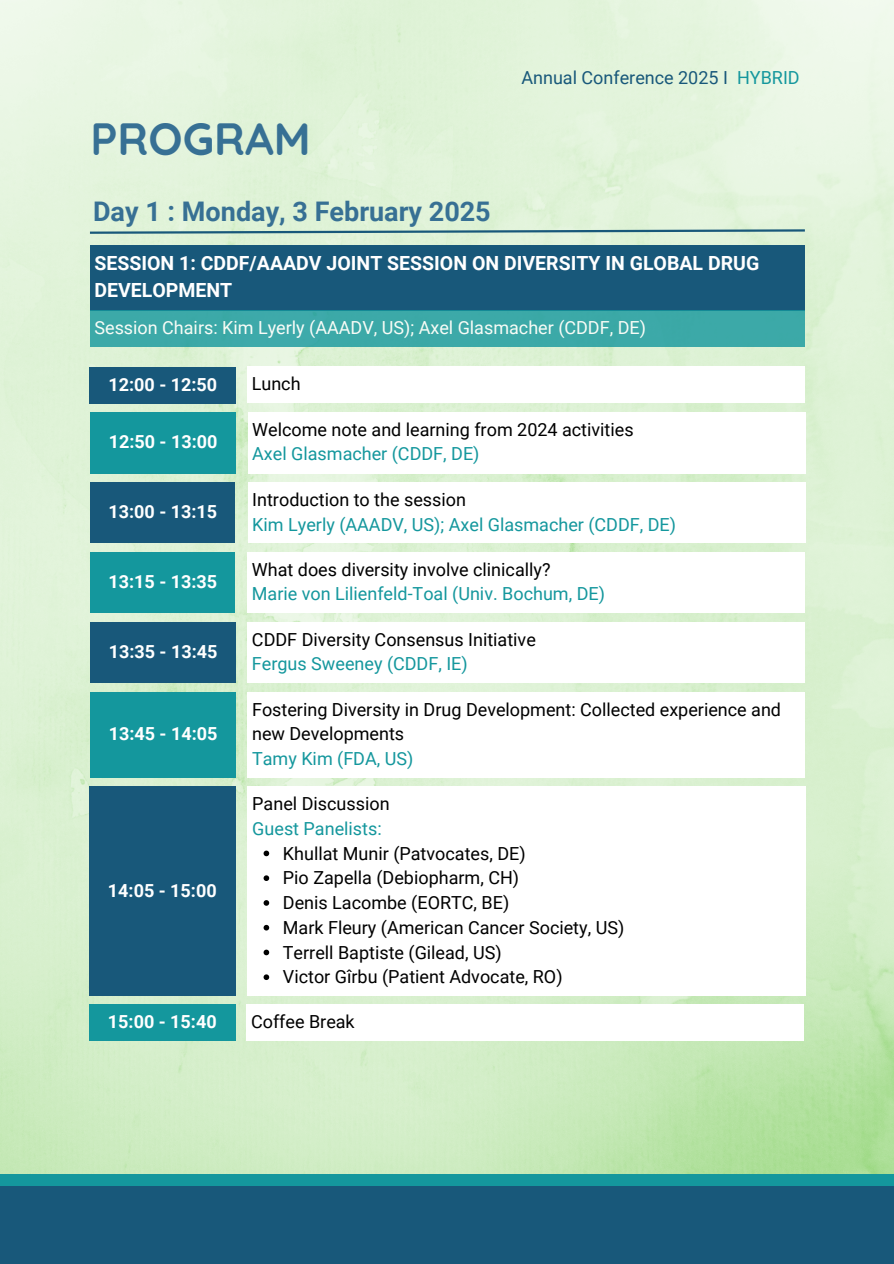
<style>
.page{position:relative;width:894px;height:1264px;background:#fff}
.page>*{position:absolute;margin:0;border:0;box-sizing:border-box;transform-origin:0 0}
.t1{font:700 45px "Quicksand";color:#377094}
.t2{font:700 27px "Roboto";color:#377094}
.t3{font:700 19.5px/27px "Roboto";color:#fff}
.t4{font:18px/24.8px "Roboto";color:#000}
.t5{font:18px "Roboto";color:#14979d}
.t6{font:700 18px "Roboto";color:#fff}
.t7{font:18px "Roboto";color:#fff}
.t8{font:18px "Roboto";color:#18587a}
.s1{color:#14979d}
</style>
<div class="page">
<img style="left:0;top:0;width:893px;height:1174px">
<div style="left:90px;top:245px;width:714px;height:65px;background:#18587a"></div>
<div style="left:247px;top:412px;width:558px;height:61px;background:#fff"></div>
<div style="left:90px;top:367px;width:146px;height:36px;background:#18587a"></div>
<div style="left:90px;top:412px;width:146px;height:61px;background:#14979d"></div>
<svg style="left:88px;top:228px;width:718px;height:7px"></svg>
<div style="left:90px;top:310px;width:714px;height:36px;background:#3ca9a8"></div>
<div style="left:248px;top:482px;width:557px;height:61px;background:#fff"></div>
<div style="left:247px;top:552px;width:557px;height:61px;background:#fff"></div>
<div style="left:90px;top:482px;width:145px;height:61px;background:#18587a"></div>
<div style="left:90px;top:552px;width:145px;height:61px;background:#14979d"></div>
<div style="left:247px;top:367px;width:557px;height:36px;background:#fff"></div>
<div style="left:247px;top:622px;width:557px;height:60px;background:#fff"></div>
<div style="left:247px;top:692px;width:558px;height:85px;background:#fff"></div>
<div style="left:90px;top:622px;width:146px;height:61px;background:#18587a"></div>
<div style="left:90px;top:692px;width:146px;height:85px;background:#14979d"></div>
<div style="left:0;top:1185px;width:893px;height:78px;background:#18587a"></div>
<div style="left:0;top:1174px;width:893px;height:11px;background:#14979d"></div>
<div style="left:89px;top:1004px;width:146px;height:36px;background:#14979d"></div>
<div style="left:246px;top:1004px;width:558px;height:36px;background:#fff"></div>
<div style="left:89px;top:786px;width:146px;height:209px;background:#18587a"></div>
<div style="left:248px;top:786px;width:557px;height:209px;background:#fff"></div>
<svg style="left:263px;top:850px;width:6px;height:6px"></svg>
<svg style="left:263px;top:875px;width:6px;height:6px"></svg>
<svg style="left:263px;top:900px;width:6px;height:5px"></svg>
<svg style="left:263px;top:924px;width:6px;height:6px"></svg>
<svg style="left:263px;top:949px;width:6px;height:6px"></svg>
<svg style="left:263px;top:974px;width:6px;height:6px"></svg>
<p class="t1" style="left:90px;top:110px;width:222px">PROGRAM</p>
<p class="t2" style="left:93px;top:196px;width:399px">Day 1 : Monday, 3 February 2025</p>
<p class="t8" style="left:521px;top:68px;width:280px">Annual Conference 2025 I <span class="s1">HYBRID</span></p>
<p class="t3" style="left:94px;top:249px;width:666px">SESSION 1: CDDF/AAADV JOINT SESSION ON DIVERSITY IN GLOBAL DRUG<br>DEVELOPMENT</p>
<p class="t7" style="left:94px;top:317px;width:553px">Session Chairs: Kim Lyerly (AAADV, US); Axel Glasmacher (CDDF, DE)</p>
<p class="t6" style="left:108px;top:374px;width:110px">12:00 - 12:50</p>
<h3 class="t6" style="left:109px;top:431px;width:110px">12:50 - 13:00</h3>
<h4 class="t6" style="left:108px;top:501px;width:110px">13:00 - 13:15</h4>
<h4 class="t6" style="left:108px;top:571px;width:110px">13:15 - 13:35</h4>
<p class="t6" style="left:109px;top:641px;width:110px">13:35 - 13:45</p>
<p class="t6" style="left:109px;top:723px;width:110px">13:45 - 14:05</p>
<p class="t6" style="left:108px;top:880px;width:110px">14:05 - 15:00</p>
<h4 class="t4" style="left:252px;top:372px;width:50px">Lunch</h4>
<h1 class="t4" style="left:252px;top:417px;width:383px">Welcome note and learning from 2024 activities</h1>
<h2 class="t5" style="left:252px;top:443px;width:229px">Axel Glasmacher (CDDF, DE)</h2>
<p class="t4" style="left:252px;top:487px;width:215px">Introduction to the session</p>
<h4 class="t5" style="left:252px;top:514px;width:425px">Kim Lyerly (AAADV, US); Axel Glasmacher (CDDF, DE)</h4>
<h4 class="t4" style="left:252px;top:557px;width:300px">What does diversity involve clinically?</h4>
<h4 class="t5" style="left:252px;top:583px;width:354px">Marie von Lilienfeld-Toal (Univ. Bochum, DE)</h4>
<h4 class="t4" style="left:252px;top:627px;width:285px">CDDF Diversity Consensus Initiative</h4>
<h4 class="t5" style="left:252px;top:653px;width:217px">Fergus Sweeney (CDDF, IE)</h4>
<p class="t4" style="left:252px;top:697px;width:530px">Fostering Diversity in Drug Development: Collected experience and new Developments</p>
<p class="t5" style="left:252px;top:748px;width:163px">Tamy Kim (FDA, US)</p>
<p class="t4" style="left:252px;top:791px;width:139px">Panel Discussion</p>
<p class="t5" style="left:252px;top:818px;width:131px">Guest Panelists:</p>
<p class="t4" style="left:283px;top:841px;width:244px">Khullat Munir (Patvocates, DE)</p>
<p class="t4" style="left:283px;top:865px;width:238px">Pio Zapella (Debiopharm, CH)</p>
<p class="t4" style="left:283px;top:890px;width:228px">Denis Lacombe (EORTC, BE)</p>
<p class="t4" style="left:283px;top:915px;width:343px">Mark Fleury (American Cancer Society, US)</p>
<p class="t4" style="left:283px;top:940px;width:220px">Terrell Baptiste (Gilead, US)</p>
<p class="t4" style="left:283px;top:964px;width:281px">Victor Gîrbu (Patient Advocate, RO)</p>
<p class="t6" style="left:108px;top:1011px;width:110px">15:00 - 15:40</p>
<p class="t4" style="left:251px;top:1009px;width:105px">Coffee Break</p>
</div>
